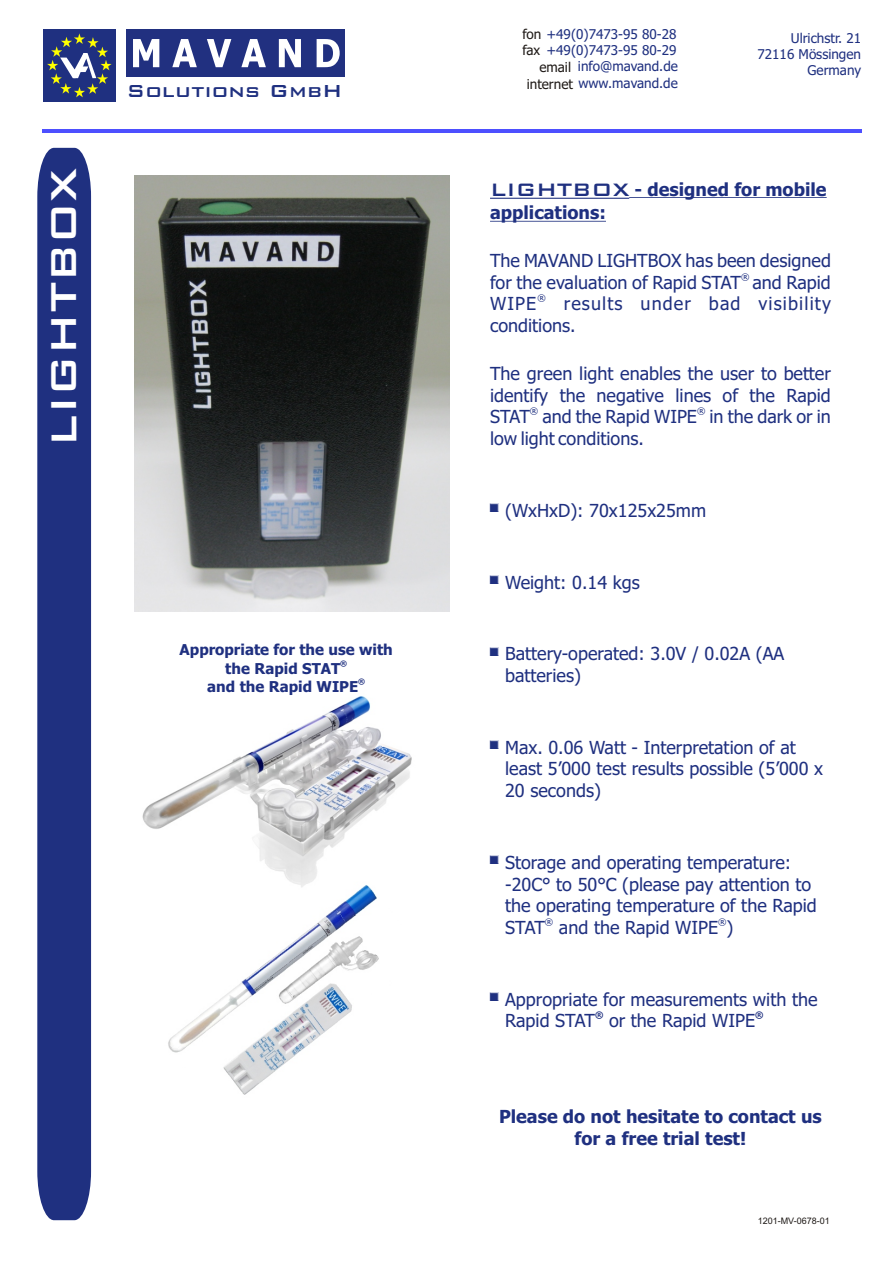
<style>
.page{position:relative;width:894px;height:1263px;background:#fff}
.page>*{position:absolute;margin:0;border:0;box-sizing:border-box;transform-origin:0 0}
.t1{font:48px "Bank Gothic Md BT";color:#fff}
.t2{font:23.25px "Bank Gothic Md BT";color:#1f3080}
.t3{font:18px/21.8px "Tahoma";color:#1f3080}
.t4{font:700 18px/23.7px "Tahoma";color:#1f3080}
.t5{font:18px/21.8px "Tahoma";letter-spacing:.06em;color:#1f3080}
.t6{font:700 15px "Tahoma";color:#1f3080}
.t7{font:13.5px/16.4px "Tahoma";color:#1f3080;text-align:right}
.t8{font:9px "Arial";color:#1f1a17}
.t9{font:9px "Tahoma";color:#1f3080}
.t10{font:700 9px "Tahoma";color:#1f3080}
.t11{font:700 7.5px "Tahoma";color:#1f3080}
.s1{color:#1f1a17}
.s2{font-family:"Bank Gothic Md BT";font-weight:400;font-size:24px}
</style>
<div class="page">
<div style="left:37px;top:148px;width:54px;height:1072px;background:#1f3080"></div>
<hr style="left:42px;top:129px;width:820px;height:4px;background:#4d4fff">
<div style="left:126px;top:29px;width:219px;height:47px;background:#213080"></div>
<svg style="left:133px;top:39px;width:207px;height:28px"></svg>
<div style="left:43px;top:29px;width:72px;height:72px;background:#1f3080"></div>
<svg style="left:47px;top:34px;width:64px;height:63px"></svg>
<hr style="left:490px;top:198px;width:139px;height:1px;background:#1f3080">
<hr style="left:629px;top:197px;width:198px;height:1px;background:#1f3080">
<hr style="left:490px;top:221px;width:116px;height:1px;background:#1f3080">
<img style="left:135px;top:176px;width:314px;height:436px">
<img style="left:142px;top:696px;width:270px;height:168px">
<img style="left:168px;top:864px;width:211px;height:231px">
<h1 class="t1" style="left:40px;top:447px;width:280px;rotate:-90deg">L GHTB X</h1>
<h1 class="t1" style="left:40px;top:244px;width:44px;rotate:-90deg">O</h1>
<h1 class="t1" style="left:40px;top:414px;width:20px;rotate:-90deg">I</h1>
<p class="t2" style="left:127px;top:79px;width:218px">Solutions GmbH</p>
<p class="t6" style="left:180px;top:644px;width:215px">Appropriate for the use with</p>
<p class="t11" style="left:340px;top:660px;width:8px">®</p>
<p class="t6" style="left:225px;top:662px;width:117px">the Rapid STAT</p>
<p class="t11" style="left:358px;top:678px;width:8px">®</p>
<p class="t6" style="left:207px;top:680px;width:153px">and the Rapid WIPE</p>
<p class="t7" style="left:522px;top:27px;width:155px;text-align:left"><span class="s1">fon</span> +49(0)7473-95 80-28 <span class="s1">fax</span></p>
<p class="t7" style="left:539px;top:44px;width:140px;line-height:15.9px;text-align:center">+49(0)7473-95 80-29 <span class="s1">email</span> info@mavand.de</p>
<p class="t7" style="left:527px;top:77px;width:153px"><span class="s1">internet</span> www.mavand.de</p>
<p class="t7" style="left:758px;top:31px;width:105px">Ulrichstr. 21<br>72116 Mössingen<br>Germany</p>
<p class="t4" style="left:490px;top:179px;width:338px"><span class="s2">LIGHTBOX</span> - designed for mobile applications:</p>
<p class="t3" style="left:490px;top:251px;width:342px">The MAVAND LIGHTBOX has been designed</p>
<p class="t9" style="left:741px;top:273px;width:10px">®</p>
<p class="t3" style="left:490px;top:273px;width:342px">for the evaluation of Rapid STAT and Rapid</p>
<p class="t9" style="left:537px;top:295px;width:10px">®</p>
<p class="t5" style="left:490px;top:295px;width:342px;text-indent:74px">results under bad visibility conditions.</p>
<p class="t3" style="left:490px;top:364px;width:342px">The green light enables the user to better identify the negative lines of the Rapid</p>
<p class="t9" style="left:530px;top:408px;width:10px">®</p>
<p class="t9" style="left:697px;top:408px;width:10px">®</p>
<p class="t3" style="left:490px;top:295px;width:48px">WIPE</p>
<p class="t3" style="left:490px;top:408px;width:342px">STAT and the Rapid WIPE in the dark or in low light conditions.</p>
<p class="t3" style="left:505px;top:501px;width:203px">(WxHxD): 70x125x25mm</p>
<p class="t3" style="left:505px;top:573px;width:136px">Weight: 0.14 kgs</p>
<p class="t3" style="left:505px;top:644px;width:281px">Battery-operated: 3.0V / 0.02A (AA batteries)</p>
<p class="t3" style="left:505px;top:738px;width:319px">Max. 0.06 Watt - Interpretation of at least 5’000 test results possible (5’000 x<br>20 seconds)</p>
<p class="t3" style="left:505px;top:853px;width:313px">Storage and operating temperature: -20C° to 50°C (please pay attention to the operating temperature of the Rapid</p>
<p class="t9" style="left:545px;top:918px;width:10px">®</p>
<p class="t9" style="left:718px;top:918px;width:10px">®</p>
<p class="t3" style="left:505px;top:918px;width:230px">STAT and the Rapid WIPE )</p>
<p class="t3" style="left:505px;top:990px;width:314px">Appropriate for measurements with the</p>
<p class="t10" style="left:595px;top:1012px;width:10px">®</p>
<p class="t10" style="left:755px;top:1012px;width:10px">®</p>
<p class="t3" style="left:505px;top:1011px;width:252px">Rapid STAT or the Rapid WIPE</p>
<p class="t4" style="left:499px;top:1107px;width:324px;line-height:21.8px;text-align:center">Please do not hesitate to contact us for a free trial test!</p>
<p class="t8" style="left:758px;top:1218px;width:74px">1201-MV-0678-01</p>
</div>
